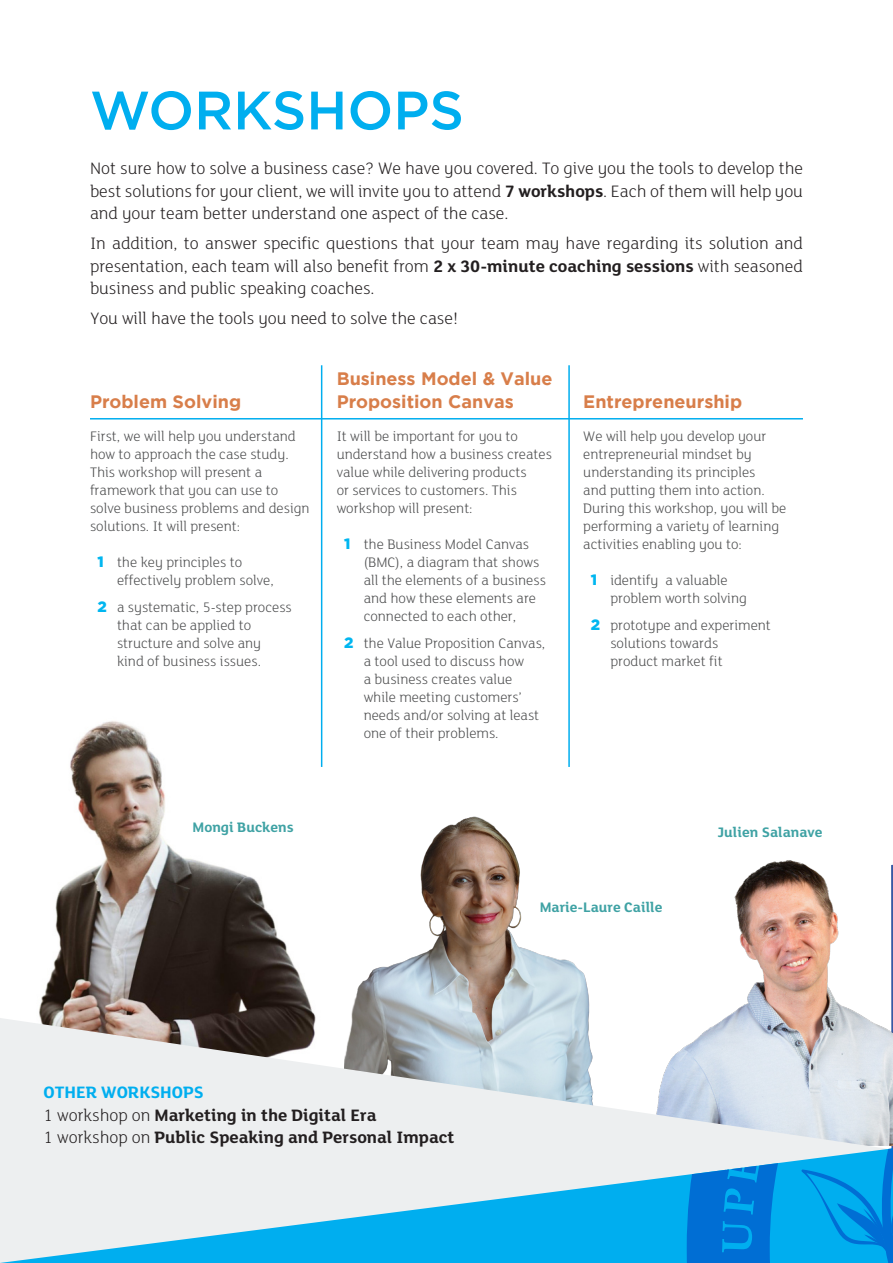
<style>
.page{position:relative;width:893px;height:1263px;background:#fff}
.page>*{position:absolute;margin:0;border:0;box-sizing:border-box;transform-origin:0 0}
.Heading_1{font:500 54px "Gotham";color:#00aeef}
.Body{font:18px/22.5px "FS Lola Light Regular";color:#231f20;text-align:justify}
.Body-2{font:18px "FS Lola Bold Regular";color:#231f20}
.Workshop_title{font:700 18px/22.5px "Gotham";color:#d87e4a}
.Body-3{font:18px "FS Lola Bold Regular";color:#00aeef}
.Module_Body{font:15px/18px "FS Lola Light Regular";color:#4b4c4d}
.t1{font:15px "FS Lola Bold Regular";color:#3fa2a4}
.s1{font-family:"FS Lola Bold Regular"}
.s2{font-family:"Gotham";font-weight:900;color:#00b6f0}
.s3{font-family:"FS Lola Light Regular"}
</style>
<div class="page">
<img style="left:39px;top:716px;width:284px;height:302px">
<img style="left:351px;top:816px;width:239px;height:202px">
<svg style="left:0;top:1018px;width:687px;height:130px;background:#d8dbdd"></svg>
<svg style="left:0;top:1148px;width:687px;height:115px;background:#92d6ef"></svg>
<svg style="left:687px;top:860px;width:206px;height:403px"></svg>
<hr style="left:321px;top:365px;width:1px;height:402px;background:#00aeef">
<hr style="left:90px;top:418px;width:713px;height:1px;background:#00aeef">
<hr style="left:568px;top:365px;width:2px;height:402px;background:#00aeef">
<p class="Heading_1" style="left:90px;top:80px;width:375px">WORKSHOPS</p>
<p class="Body" style="left:90px;top:158px;width:714px">Not sure how to solve a business case? We have you covered. To give you the tools to develop the best solutions for your client, we will invite you to attend <span class="s1">7 workshops</span>. Each of them will help you and your team better understand one aspect of the case.</p>
<p class="Body" style="left:90px;top:233px;width:714px">In addition, to answer specific questions that your team may have regarding its solution and presentation, each team will also benefit from <span class="s1">2 x 30-minute coaching sessions</span> with seasoned business and public speaking coaches.</p>
<p class="Body" style="left:90px;top:308px;width:370px">You will have the tools you need to solve the case!</p>
<p class="Workshop_title" style="left:90px;top:390px;width:153px">Problem Solving</p>
<p class="Module_Body" style="left:90px;top:427px;width:221px">First, we will help you understand how to approach the case study.<br>This workshop will present a framework that you can use to solve business problems and design solutions. It will present:</p>
<p class="Module_Body" style="left:117px;top:553px;width:158px;text-indent:-20px"><span class="s2">1</span> the key principles to effectively problem solve,</p>
<p class="Module_Body" style="left:117px;top:598px;width:176px;text-indent:-20px"><span class="s2">2</span> a systematic, 5-step process that can be applied to structure and solve any<br>kind of business issues.</p>
<p class="Workshop_title" style="left:337px;top:367px;width:217px">Business Model &amp; Value<br>Proposition Canvas</p>
<p class="Module_Body" style="left:337px;top:427px;width:217px">It will be important for you to understand how a business creates value while delivering products<br>or services to customers. This workshop will present:</p>
<p class="Module_Body" style="left:364px;top:535px;width:184px;text-indent:-20px"><span class="s2">1</span> the Business Model Canvas (BMC), a diagram that shows all the elements of a business and how these elements are connected to each other,</p>
<p class="Module_Body" style="left:364px;top:634px;width:183px;text-indent:-20px"><span class="s2">2</span> the Value Proposition Canvas, a tool used to discuss how<br>a business creates value while meeting customers’ needs and/or solving at least one of their problems.</p>
<p class="Workshop_title" style="left:583px;top:390px;width:160px">Entrepreneurship</p>
<p class="Module_Body" style="left:583px;top:427px;width:205px">We will help you develop your entrepreneurial mindset by understanding its principles<br>and putting them into action.<br>During this workshop, you will be performing a variety of learning activities enabling you to:</p>
<p class="Module_Body" style="left:610px;top:571px;width:138px;text-indent:-20px"><span class="s2">1</span> identify a valuable problem worth solving</p>
<p class="Module_Body" style="left:610px;top:616px;width:162px;text-indent:-20px"><span class="s2">2</span> prototype and experiment solutions towards<br>product market fit</p>
<p class="t1" style="left:193px;top:819px;width:103px">Mongi Buckens</p>
<p class="t1" style="left:717px;top:824px;width:107px">Julien Salanave</p>
<p class="Body-3" style="left:44px;top:1083px;width:162px">OTHER WORKSHOPS</p>
<p class="Body-2" style="left:44px;top:1105px;width:334px"><span class="s3">1 workshop on</span> Marketing in the Digital Era</p>
<p class="Body-2" style="left:44px;top:1128px;width:412px"><span class="s3">1 workshop on</span> Public Speaking and Personal Impact</p>
<p class="t1" style="left:540px;top:899px;width:124px">Marie-Laure Caille</p>
</div>
